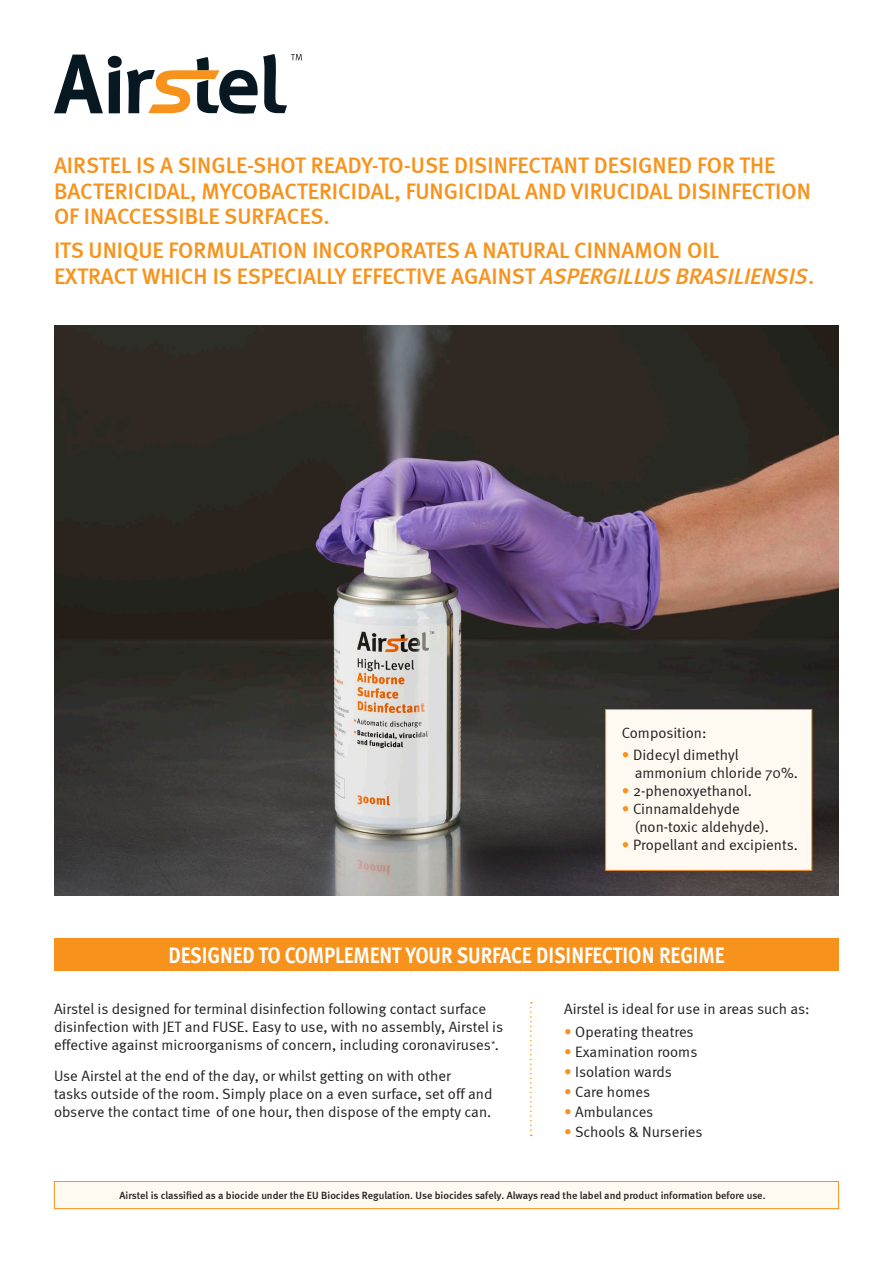
<style>
.page{position:relative;width:893px;height:1263px;background:#fff}
.page>*{position:absolute;margin:0;border:0;box-sizing:border-box;transform-origin:0 0}
.t1{font:500 22.5px/25.5px "Meta";color:#f7931d}
.t2{font:700 condensed 22.5px "Meta Offc";letter-spacing:-.01em;color:#fff}
.t3{font:15px/18px "Meta Normal";color:#231f20}
.t4{font:500 10.5px "Meta";color:#231f20}
.s1{font-style:italic}
.s2{color:#f7931d}
</style>
<div class="page">
<div style="left:54px;top:939px;width:785px;height:32px;background:#f7931d"></div>
<img style="left:54px;top:325px;width:785px;height:571px">
<svg style="left:54px;top:54px;width:248px;height:60px"></svg>
<div style="left:54px;top:1181px;width:785px;height:28px;background:#fef9f1;border:1px solid #f7931d"></div>
<svg style="left:530px;top:1002px;width:2px;height:134px"></svg>
<div style="left:605px;top:709px;width:207px;height:162px;background:#fef9f1;border:1px solid #f7931d"></div>
<p class="t1" style="left:54px;top:152px;width:758px">AIRSTEL IS A SINGLE-SHOT READY-TO-USE DISINFECTANT DESIGNED FOR THE<br>BACTERICIDAL, MYCOBACTERICIDAL, FUNGICIDAL AND VIRUCIDAL DISINFECTION<br>OF INACCESSIBLE SURFACES.</p>
<p class="t1" style="left:54px;top:237px;width:762px">ITS UNIQUE FORMULATION INCORPORATES A NATURAL CINNAMON OIL<br>EXTRACT WHICH IS ESPECIALLY EFFECTIVE AGAINST <span class="s1">ASPERGILLUS BRASILIENSIS</span>.</p>
<p class="t3" style="left:622px;top:724px;width:86px">Composition:</p>
<p class="t3" style="left:635px;top:746px;width:165px;text-indent:-13px"><span class="s2">•</span> Didecyl dimethyl ammonium chloride 70%.</p>
<p class="t3" style="left:622px;top:782px;width:132px"><span class="s2">•</span> 2-phenoxyethanol.</p>
<p class="t3" style="left:635px;top:800px;width:136px;text-indent:-13px"><span class="s2">•</span> Cinnamaldehyde (non-toxic aldehyde).</p>
<p class="t3" style="left:622px;top:836px;width:178px"><span class="s2">•</span> Propellant and excipients.</p>
<p class="t2" style="left:168px;top:942px;width:558px">DESIGNED TO COMPLEMENT YOUR SURFACE DISINFECTION REGIME</p>
<p class="t3" style="left:54px;top:1000px;width:451px">Airstel is designed for terminal disinfection following contact surface disinfection with JET and FUSE. Easy to use, with no assembly, Airstel is effective against microorganisms of concern, including coronaviruses<sup>*</sup>.</p>
<p class="t3" style="left:54px;top:1067px;width:440px">Use Airstel at the end of the day, or whilst getting on with other<br>tasks outside of the room. Simply place on a even surface, set off and observe the contact time of one hour, then dispose of the empty can.</p>
<p class="t3" style="left:564px;top:1000px;width:247px">Airstel is ideal for use in areas such as:</p>
<p class="t3" style="left:564px;top:1022px;width:131px"><span class="s2">•</span> Operating theatres</p>
<p class="t3" style="left:564px;top:1042px;width:135px"><span class="s2">•</span> Examination rooms</p>
<p class="t3" style="left:564px;top:1062px;width:109px"><span class="s2">•</span> Isolation wards</p>
<p class="t3" style="left:564px;top:1083px;width:87px"><span class="s2">•</span> Care homes</p>
<p class="t3" style="left:564px;top:1103px;width:91px"><span class="s2">•</span> Ambulances</p>
<p class="t3" style="left:564px;top:1123px;width:140px"><span class="s2">•</span> Schools &amp; Nurseries</p>
<p class="t4" style="left:119px;top:1189px;width:648px">Airstel is classified as a biocide under the EU Biocides Regulation. Use biocides safely. Always read the label and product information before use.</p>
</div>
